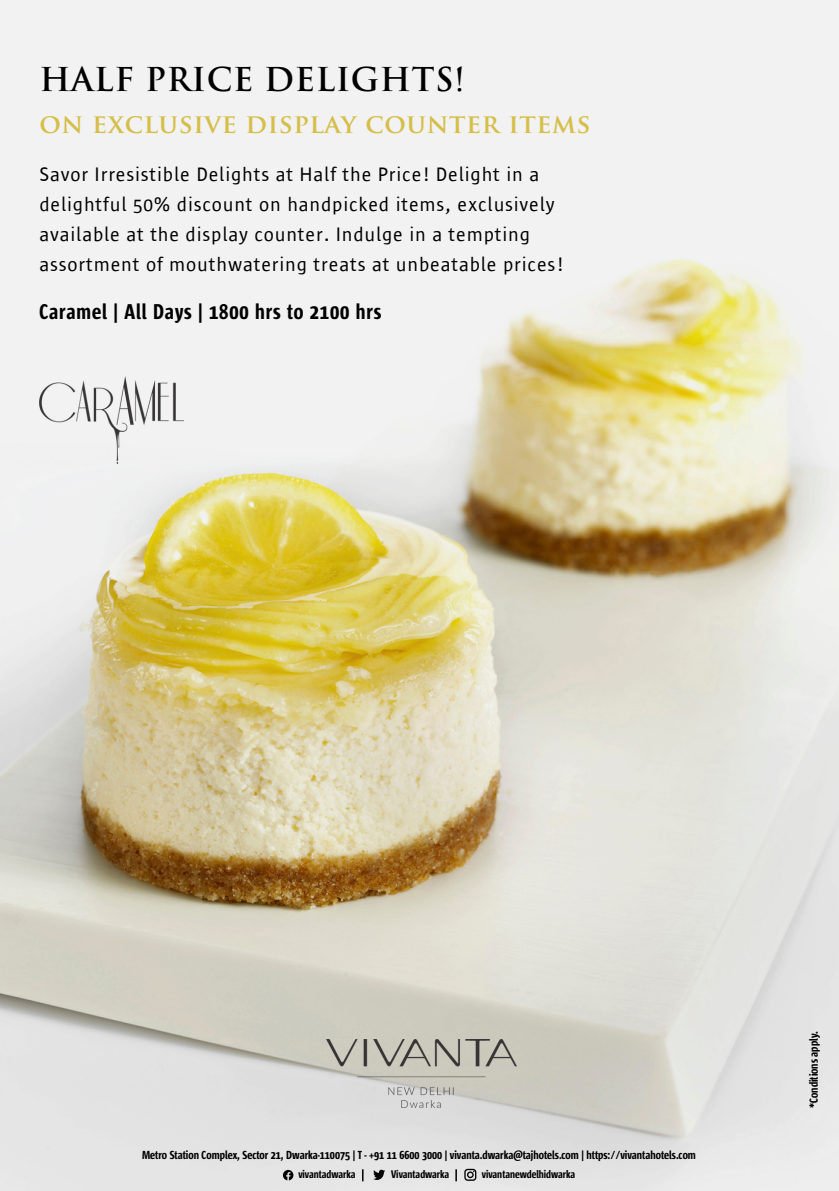
<style>
.page{position:relative;width:839px;height:1191px;background:#fff}
.page>*{position:absolute;margin:0;border:0;box-sizing:border-box;transform-origin:0 0}
.t1{font:700 32px "Trajan Pro";letter-spacing:.02em;color:#000}
.t2{font:700 26px "Trajan Pro";letter-spacing:.02em;color:#d5be49}
.t3{font:600 condensed 22px "Sun Sans";letter-spacing:.04em;color:#000}
.t4{font:20px/30px "Sun Sans";letter-spacing:.04em;color:#000}
.t5{font:600 condensed 12px "Sun Sans";color:#000}
.t6{font:600 condensed 11.2px "Sun Sans";color:#000}
</style>
<div class="page">
<img style="left:0;top:0;width:838px;height:1191px">
<svg style="left:362px;top:1169px;width:1px;height:12px"></svg>
<svg style="left:455px;top:1169px;width:2px;height:12px"></svg>
<svg style="left:283px;top:1170px;width:10px;height:10px"></svg>
<svg style="left:373px;top:1169px;width:12px;height:11px"></svg>
<svg style="left:464px;top:1169px;width:12px;height:12px"></svg>
<img style="left:327px;top:1040px;width:189px;height:67px">
<img style="left:39px;top:376px;width:145px;height:87px">
<p class="t1" style="left:39px;top:67px;width:426px">HALF PRICE DELIGHTS!</p>
<p class="t2" style="left:39px;top:114px;width:552px">on exclusive display counter items</p>
<p class="t4" style="left:39px;top:160px;width:525px">Savor Irresistible Delights at Half the Price! Delight in a delightful 50% discount on handpicked items, exclusively available at the display counter. Indulge in a tempting assortment of mouthwatering treats at unbeatable prices!</p>
<p class="t3" style="left:39px;top:300px;width:343px">Caramel | All Days | 1800 hrs to 2100 hrs</p>
<p class="t5" style="left:142px;top:1149px;width:555px">Metro Station Complex, Sector 21, Dwarka-110075 | T - +91 11 6600 3000 | vivanta.dwarka@tajhotels.com | https://vivantahotels.com</p>
<p class="t6" style="left:298px;top:1168px;width:59px">vivantadwarka</p>
<p class="t6" style="left:391px;top:1168px;width:60px">Vivantadwarka</p>
<p class="t6" style="left:482px;top:1168px;width:95px">vivantanewdelhidwarka</p>
<p class="t5" style="left:807px;top:1108px;width:78px;rotate:-90deg">*Conditions apply.</p>
</div>
